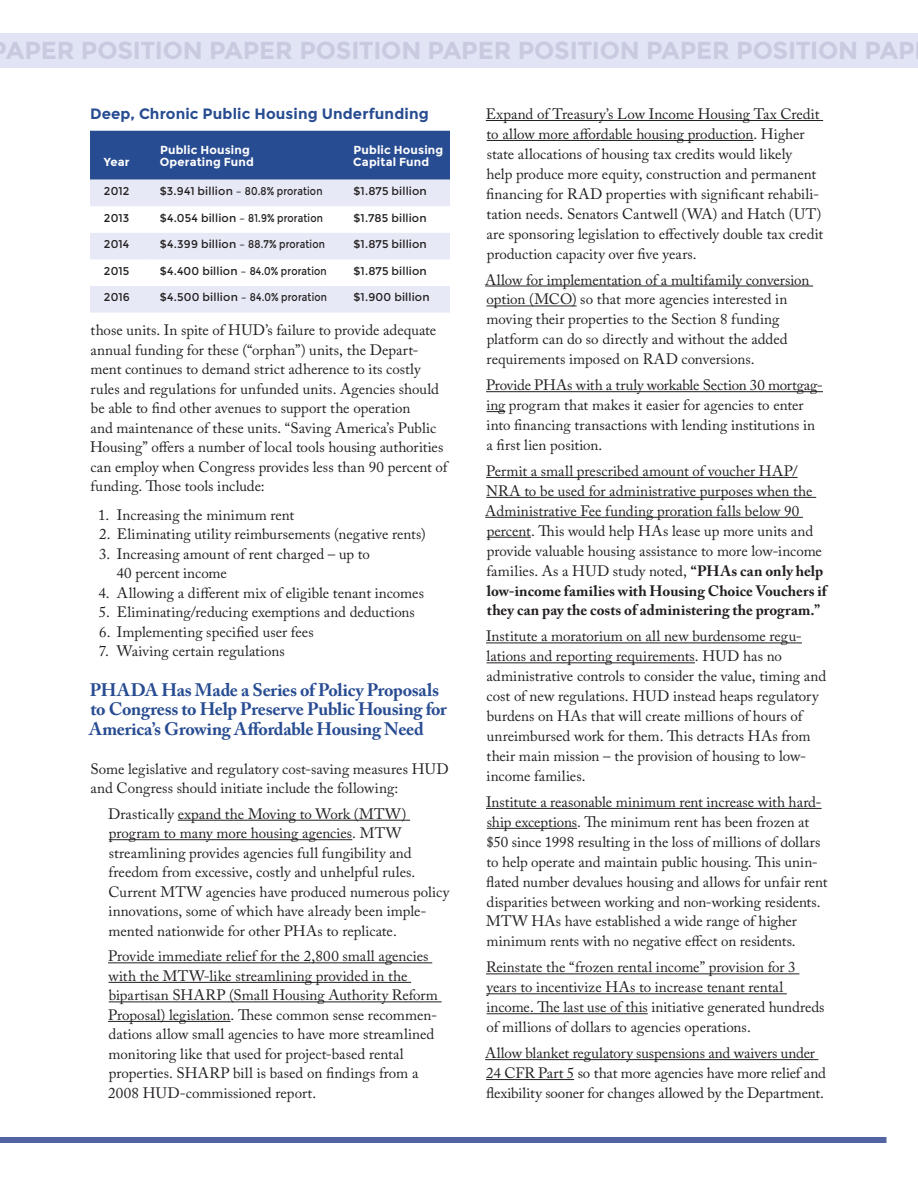
<style>
.page{position:relative;width:918px;height:1188px;background:#fff}
.page>*{position:absolute;margin:0;border:0;box-sizing:border-box;transform-origin:0 0}
.t1{font:700 24.45px "Montserrat";letter-spacing:-.005em;color:#c9cae0}
.t2{font:700 18px/19.5px "Adobe Caslon Pro";letter-spacing:-.015em;color:#284c92}
.t3{font:15px/20px "Adobe Caslon Pro";color:#231f20}
.t4{font:700 15px "Montserrat";letter-spacing:.01em;color:#284c92}
.t5{font:700 11.7px/12px "Montserrat";letter-spacing:.015em;color:#fff}
.t6{font:11.25px "Montserrat";letter-spacing:.01em;color:#231f20}
.s1{font-weight:700}
</style>
<div class="page">
<div style="left:0;top:33px;width:918px;height:35px;background:#e0e4f4"></div>
<div style="left:0;top:1137px;width:886px;height:6px;background:#5264a1"></div>
<hr style="left:178px;top:820px;width:232px;height:1px;background:#231f20">
<hr style="left:109px;top:839px;width:243px;height:1px;background:#231f20">
<hr style="left:108px;top:962px;width:324px;height:1px;background:#231f20">
<hr style="left:109px;top:982px;width:302px;height:1px;background:#231f20">
<hr style="left:109px;top:1002px;width:333px;height:1px;background:#231f20">
<hr style="left:108px;top:1021px;width:123px;height:1px;background:#231f20">
<hr style="left:486px;top:120px;width:337px;height:1px;background:#231f20">
<hr style="left:487px;top:140px;width:267px;height:1px;background:#231f20">
<hr style="left:485px;top:286px;width:328px;height:1px;background:#231f20">
<hr style="left:486px;top:306px;width:91px;height:1px;background:#231f20">
<hr style="left:486px;top:391px;width:337px;height:1px;background:#231f20">
<svg style="left:487px;top:411px;width:18px;height:1px"></svg>
<hr style="left:486px;top:477px;width:312px;height:1px;background:#231f20">
<hr style="left:486px;top:497px;width:330px;height:1px;background:#231f20">
<hr style="left:485px;top:517px;width:318px;height:1px;background:#231f20">
<hr style="left:487px;top:537px;width:44px;height:1px;background:#231f20">
<hr style="left:486px;top:643px;width:316px;height:1px;background:#231f20">
<hr style="left:487px;top:662px;width:208px;height:1px;background:#231f20">
<hr style="left:486px;top:808px;width:336px;height:1px;background:#231f20">
<hr style="left:487px;top:828px;width:90px;height:1px;background:#231f20">
<hr style="left:486px;top:974px;width:313px;height:1px;background:#231f20">
<hr style="left:486px;top:993px;width:301px;height:1px;background:#231f20">
<hr style="left:487px;top:1013px;width:161px;height:1px;background:#231f20">
<hr style="left:485px;top:1059px;width:333px;height:1px;background:#231f20">
<hr style="left:486px;top:1079px;width:88px;height:1px;background:#231f20">
<div style="left:90px;top:131px;width:360px;height:49px;background:#284c92"></div>
<svg style="left:90px;top:180px;width:360px;height:133px;fill:#e7eaf6"></svg>
<hr style="left:145px;top:259px;width:2px;height:27px;background:#fff">
<hr style="left:343px;top:259px;width:2px;height:27px;background:#fff">
<h1 class="t1" style="left:6px;top:36px;width:910px">APER POSITION PAPER POSITION PAPER POSITION PAPER POSITION PAP</h1>
<p class="t4" style="left:90px;top:105px;width:340px">Deep, Chronic Public Housing Underfunding</p>
<p class="t5" style="left:104px;top:156px;width:27px">Year</p>
<p class="t5" style="left:160px;top:144px;width:96px">Public Housing<br>Operating Fund</p>
<p class="t5" style="left:353px;top:144px;width:92px">Public Housing<br>Capital Fund</p>
<p class="t6" style="left:104px;top:185px;width:27px">2012</p>
<p class="t6" style="left:160px;top:185px;width:164px">$3.941 billion – 80.8% proration</p>
<p class="t6" style="left:353px;top:185px;width:75px">$1.875 billion</p>
<p class="t6" style="left:104px;top:211px;width:27px">2013</p>
<p class="t6" style="left:160px;top:211px;width:165px">$4.054 billion – 81.9% proration</p>
<p class="t6" style="left:353px;top:211px;width:75px">$1.785 billion</p>
<p class="t6" style="left:104px;top:238px;width:27px">2014</p>
<p class="t6" style="left:160px;top:238px;width:167px">$4.399 billion – 88.7% proration</p>
<p class="t6" style="left:353px;top:238px;width:75px">$1.875 billion</p>
<p class="t6" style="left:104px;top:264px;width:27px">2015</p>
<p class="t6" style="left:160px;top:264px;width:168px">$4.400 billion – 84.0% proration</p>
<p class="t6" style="left:353px;top:264px;width:75px">$1.875 billion</p>
<p class="t6" style="left:104px;top:291px;width:27px">2016</p>
<p class="t6" style="left:160px;top:291px;width:169px">$4.500 billion – 84.0% proration</p>
<p class="t6" style="left:353px;top:291px;width:78px">$1.900 billion</p>
<p class="t3" style="left:90px;top:320px;width:359px;line-height:19.5px">those units. In spite of HUD’s failure to provide adequate annual funding for these (“orphan”) units, the Depart&shy;ment continues to demand strict adherence to its costly rules and regulations for unfunded units. Agencies should be able to find other avenues to support the operation<br>and maintenance of these units. “Saving America’s Public Housing” offers a number of local tools housing authorities can employ when Congress provides less than 90 percent of funding. Those tools include:</p>
<p class="t3" style="left:98px;top:505px;width:198px">1. Increasing the minimum rent</p>
<p class="t3" style="left:99px;top:524px;width:328px">2. Eliminating utility reimbursements (negative rents)</p>
<p class="t3" style="left:116px;top:544px;width:255px;line-height:19.5px;text-indent:-17px">3. Increasing amount of rent charged – up to<br>40 percent income</p>
<p class="t3" style="left:98px;top:583px;width:327px">4. Allowing a different mix of eligible tenant incomes</p>
<p class="t3" style="left:99px;top:602px;width:318px">5. Eliminating/reducing exemptions and deductions</p>
<p class="t3" style="left:99px;top:622px;width:216px">6. Implementing specified user fees</p>
<p class="t3" style="left:99px;top:641px;width:187px">7. Waiving certain regulations</p>
<p class="t2" style="left:89px;top:680px;width:359px">PHADA Has Made a Series of Policy Proposals to Congress to Help Preserve Public Housing for<br>America’s Growing Affordable Housing Need</p>
<p class="t3" style="left:90px;top:759px;width:360px;line-height:19.5px">Some legislative and regulatory cost-saving measures HUD and Congress should initiate include the following:</p>
<p class="t3" style="left:108px;top:804px;width:343px;line-height:19.5px">Drastically expand the Moving to Work (MTW) program to many more housing agencies. MTW streamlining provides agencies full fungibility and freedom from excessive, costly and unhelpful rules.<br>Current MTW agencies have produced numerous policy innovations, some of which have already been imple&shy;mented nationwide for other PHAs to replicate.</p>
<p class="t3" style="left:108px;top:946px;width:331px;line-height:19.5px">Provide immediate relief for the 2,800 small agencies with the MTW-like streamlining provided in the bipartisan SHARP (Small Housing Authority Reform Proposal) legislation. These common sense recommen&shy;dations allow small agencies to have more streamlined monitoring like that used for project-based rental properties. SHARP bill is based on findings from a 2008 HUD-commissioned report.</p>
<p class="t3" style="left:486px;top:104px;width:339px">Expand of Treasury’s Low Income Housing Tax Credit to allow more affordable housing production. Higher state allocations of housing tax credits would likely<br>help produce more equity, construction and permanent financing for RAD properties with significant rehabili&shy;tation needs. Senators Cantwell (WA) and Hatch (UT) are sponsoring legislation to effectively double tax credit production capacity over five years.</p>
<p class="t3" style="left:485px;top:269px;width:326px">Allow for implementation of a multifamily conversion option (MCO) so that more agencies interested in moving their properties to the Section 8 funding platform can do so directly and without the added requirements imposed on RAD conversions.</p>
<p class="t3" style="left:486px;top:375px;width:338px">Provide PHAs with a truly workable Section 30 mortgag&shy;ing program that makes it easier for agencies to enter into financing transactions with lending institutions in a first lien position.</p>
<p class="t3" style="left:485px;top:461px;width:343px">Permit a small prescribed amount of voucher HAP/ NRA to be used for administrative purposes when the Administrative Fee funding proration falls below 90 percent. This would help HAs lease up more units and provide valuable housing assistance to more low-income families. As a HUD study noted, <span class="s1">“PHAs can only help low-income families with Housing Choice Vouchers if they can pay the costs of administering the program.”</span></p>
<p class="t3" style="left:486px;top:626px;width:342px">Institute a moratorium on all new burdensome regu&shy;lations and reporting requirements. HUD has no administrative controls to consider the value, timing and cost of new regulations. HUD instead heaps regulatory burdens on HAs that will create millions of hours of unreimbursed work for them. This detracts HAs from their main mission – the provision of housing to low&shy;income families.</p>
<p class="t3" style="left:486px;top:792px;width:343px">Institute a reasonable minimum rent increase with hard&shy;ship exceptions. The minimum rent has been frozen at $50 since 1998 resulting in the loss of millions of dollars to help operate and maintain public housing. This unin&shy;flated number devalues housing and allows for unfair rent disparities between working and non-working residents.<br>MTW HAs have established a wide range of higher minimum rents with no negative effect on residents.</p>
<p class="t3" style="left:486px;top:957px;width:340px">Reinstate the “frozen rental income” provision for 3 years to incentivize HAs to increase tenant rental income. The last use of this initiative generated hundreds of millions of dollars to agencies operations.</p>
<p class="t3" style="left:485px;top:1043px;width:342px">Allow blanket regulatory suspensions and waivers under<br>24 CFR Part 5 so that more agencies have more relief and flexibility sooner for changes allowed by the Department.</p>
</div>
